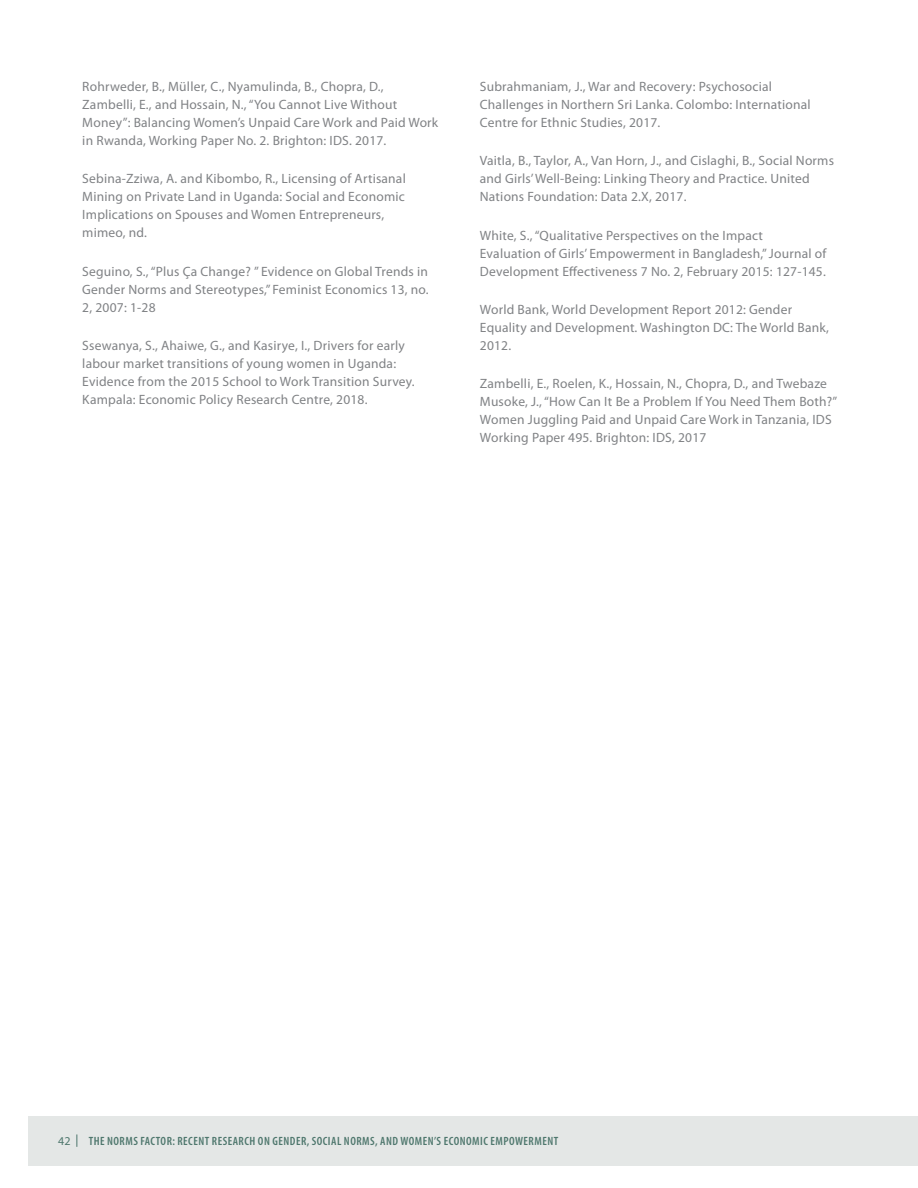
<style>
.page{position:relative;width:918px;height:1188px;background:#fff}
.page>*{position:absolute;margin:0;border:0;box-sizing:border-box;transform-origin:0 0}
.t1{font:13.5px/18px "Myriad Pro";letter-spacing:.015em;color:#808285}
.t2{font:600 condensed 12px "Myriad Pro";letter-spacing:.04em;color:#4e776d}
.t3{font:12px "Myriad Pro";color:#4e776d}
</style>
<div class="page">
<div style="left:28px;top:1116px;width:890px;height:49px;background:#e4e7e6"></div>
<svg style="left:77px;top:1134px;width:1px;height:13px"></svg>
<p class="t1" style="left:82px;top:77px;width:357px">Rohrweder, B., Müller, C., Nyamulinda, B., Chopra, D., Zambelli, E., and Hossain, N., “You Cannot Live Without Money”: Balancing Women’s Unpaid Care Work and Paid Work in Rwanda, Working Paper No. 2. Brighton: IDS. 2017.</p>
<p class="t1" style="left:82px;top:170px;width:325px">Sebina-Zziwa, A. and Kibombo, R., Licensing of Artisanal Mining on Private Land in Uganda: Social and Economic Implications on Spouses and Women Entrepreneurs, mimeo, nd.</p>
<p class="t1" style="left:82px;top:262px;width:348px;text-align:justify">Seguino, S., “Plus Ça Change? ” Evidence on Global Trends in Gender Norms and Stereotypes,” Feminist Economics 13, no.<br>2, 2007: 1-28</p>
<p class="t1" style="left:82px;top:336px;width:334px">Ssewanya, S., Ahaiwe, G., and Kasirye, I., Drivers for early labour market transitions of young women in Uganda:<br>Evidence from the 2015 School to Work Transition Survey.<br>Kampala: Economic Policy Research Centre, 2018.</p>
<p class="t1" style="left:480px;top:77px;width:332px">Subrahmaniam, J., War and Recovery: Psychosocial<br>Challenges in Northern Sri Lanka. Colombo: International<br>Centre for Ethnic Studies, 2017.</p>
<p class="t1" style="left:480px;top:152px;width:356px">Vaitla, B., Taylor, A., Van Horn, J., and Cislaghi, B., Social Norms and Girls’ Well-Being: Linking Theory and Practice. United<br>Nations Foundation: Data 2.X, 2017.</p>
<p class="t1" style="left:480px;top:226px;width:348px">White, S., “Qualitative Perspectives on the Impact<br>Evaluation of Girls’ Empowerment in Bangladesh,” Journal of<br>Development Effectiveness 7 No. 2, February 2015: 127-145.</p>
<p class="t1" style="left:480px;top:300px;width:351px">World Bank, World Development Report 2012: Gender<br>Equality and Development. Washington DC: The World Bank,<br>2012.</p>
<p class="t1" style="left:480px;top:374px;width:359px">Zambelli, E., Roelen, K., Hossain, N., Chopra, D., and Twebaze Musoke, J., “How Can It Be a Problem If You Need Them Both?” Women Juggling Paid and Unpaid Care Work in Tanzania, IDS Working Paper 495. Brighton: IDS, 2017</p>
<p class="t3" style="left:58px;top:1134px;width:14px">42</p>
<p class="t2" style="left:89px;top:1134px;width:471px">THE NORMS FACTOR: RECENT RESEARCH ON GENDER, SOCIAL NORMS, AND WOMEN’S ECONOMIC EMPOWERMENT</p>
</div>
